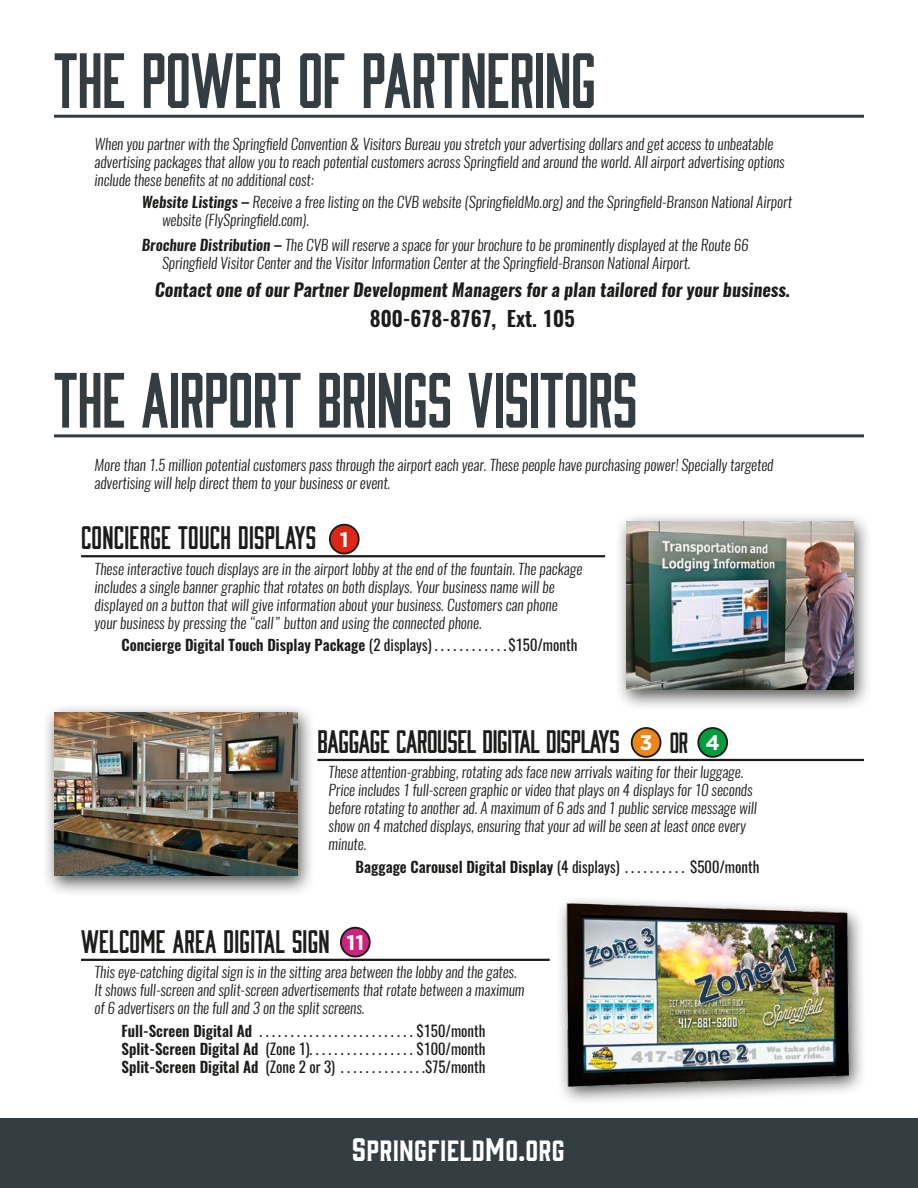
<style>
.page{position:relative;width:918px;height:1188px;background:#fff}
.page>*{position:absolute;margin:0;border:0;box-sizing:border-box;transform-origin:0 0}
.Page_Header{font:72px "Abolition Sharp";letter-spacing:-.005em;color:#343d41}
.t1{font:30px "Abolition Sharp";letter-spacing:.01em;color:#1c1c1a}
.t2{font:30px "Abolition Sharp";letter-spacing:-.01em;color:#1c1c1a}
.Section_Title{font:27px "Gin";letter-spacing:.01em;color:#fff}
.t3{font:27px "Abolition Sharp";color:#1c1c1a}
.Section_Title-2{font:600 21px "Oswald";color:#1c1c1a}
.t4{font:700 21px "Gotham";color:#fff}
.Body{font:italic 700 18px "Oswald";color:#1c1c1a}
.Body-2{font:italic 300 15px/18px "Oswald";color:#1c1c1a}
.Price_Line{font:15px "Oswald";color:#1c1c1a}
.Price_Line-2{font:600 15px "Oswald";color:#1c1c1a}
.s1{font-weight:600}
.s2{font-weight:400}
.s3{font-size:30px}
</style>
<div class="page">
<hr style="left:54px;top:115px;width:810px;height:3px;background:#343d41">
<hr style="left:54px;top:434px;width:810px;height:3px;background:#343d41">
<div style="left:42px;top:703px;width:274px;height:194px;background:#1c1c1a;opacity:.75"></div>
<img style="left:54px;top:712px;width:243px;height:164px">
<div style="left:556px;top:895px;width:311px;height:211px;background:#1c1c1a;opacity:.75"></div>
<img style="left:564px;top:902px;width:288px;height:187px">
<hr style="left:81px;top:555px;width:524px;height:2px;background:#1c1c1a">
<div style="left:330px;top:525px;width:29px;height:29px;background:#de2516;border-radius:50%"></div>
<div style="left:329px;top:524px;width:31px;height:30px;border:2px solid #1c1c1a;border-radius:50%"></div>
<hr style="left:317px;top:759px;width:547px;height:2px;background:#1c1c1a">
<div style="left:632px;top:728px;width:29px;height:29px;background:#ee8615;border-radius:50%"></div>
<div style="left:631px;top:727px;width:30px;height:31px;border:2px solid #1c1c1a;border-radius:50%"></div>
<div style="left:698px;top:728px;width:29px;height:29px;background:#009c3e;border-radius:50%"></div>
<div style="left:697px;top:727px;width:31px;height:31px;border:2px solid #1c1c1a;border-radius:50%"></div>
<hr style="left:81px;top:959px;width:469px;height:2px;background:#1c1c1a">
<div style="left:341px;top:928px;width:29px;height:29px;background:#cf227e;border-radius:50%"></div>
<div style="left:340px;top:927px;width:31px;height:30px;border:2px solid #1c1c1a;border-radius:50%"></div>
<div style="left:0;top:1118px;width:918px;height:70px;background:#343d41"></div>
<div style="left:614px;top:512px;width:258px;height:198px;background:#1c1c1a;opacity:.75"></div>
<img style="left:626px;top:521px;width:227px;height:168px">
<p class="Page_Header" style="left:54px;top:36px;width:544px">THE POWER OF PARTNERING</p>
<p class="Body-2" style="left:94px;top:135px;width:692px">When you partner with the Springfield Convention &amp; Visitors Bureau you stretch your advertising dollars and get access to unbeatable advertising packages that allow you to reach potential customers across Springfield and around the world. All airport advertising options include these benefits at no additional cost:</p>
<p class="Body-2" style="left:162px;top:193px;width:631px;text-indent:-20px"><span class="s1">Website Listings –</span> Receive a free listing on the CVB website (SpringfieldMo.org) and the Springfield-Branson National Airport website (FlySpringfield.com).</p>
<p class="Body-2" style="left:162px;top:236px;width:588px;text-indent:-20px"><span class="s1">Brochure Distribution –</span> The CVB will reserve a space for your brochure to be prominently displayed at the Route 66<br>Springfield Visitor Center and the Visitor Information Center at the Springfield-Branson National Airport.</p>
<p class="Body" style="left:155px;top:277px;width:637px">Contact one of our Partner Development Managers for a plan tailored for your business.</p>
<p class="Section_Title-2" style="left:370px;top:304px;width:207px">800-678-8767, Ext. 105</p>
<p class="Page_Header" style="left:54px;top:356px;width:585px">THE AIRPORT BRINGS VISITORS</p>
<p class="Body-2" style="left:94px;top:456px;width:680px">More than 1.5 million potential customers pass through the airport each year. These people have purchasing power! Specially targeted advertising will help direct them to your business or event.</p>
<p class="t1" style="left:81px;top:519px;width:237px">CONCIERGE TOUCH DISPLAYS</p>
<p class="Body-2" style="left:94px;top:559px;width:489px">These interactive touch displays are in the airport lobby at the end of the fountain. The package includes a single banner graphic that rotates on both displays. Your business name will be displayed on a button that will give information about your business. Customers can phone your business by pressing the “call” button and using the connected phone.</p>
<p class="Price_Line-2" style="left:122px;top:634px;width:457px">Concierge Digital Touch Display Package <span class="s2">(2 displays) . . . . . . . . . . . $150/month</span></p>
<p class="t4" style="left:340px;top:527px;width:10px">1</p>
<p class="t2" style="left:317px;top:723px;width:304px">BAGGAGE CAROUSEL DIGITAL DISPLAYS</p>
<p class="t3" style="left:670px;top:726px;width:20px">OR</p>
<p class="Body-2" style="left:329px;top:763px;width:430px">These attention-grabbing, rotating ads face new arrivals waiting for their luggage.<br>Price includes 1 full-screen graphic or video that plays on 4 displays for 10 seconds before rotating to another ad. A maximum of 6 ads and 1 public service message will show on 4 matched displays, ensuring that your ad will be seen at least once every minute.</p>
<p class="Price_Line" style="left:356px;top:856px;width:405px"><span class="s1">Baggage Carousel Digital Display</span> (4 displays) . . . . . . . . . . $500/month</p>
<p class="t4" style="left:640px;top:730px;width:15px">3</p>
<p class="t4" style="left:706px;top:730px;width:16px">4</p>
<p class="t1" style="left:81px;top:923px;width:250px">WELCOME AREA DIGITAL SIGN</p>
<p class="Body-2" style="left:94px;top:963px;width:432px">This eye-catching digital sign is in the sitting area between the lobby and the gates.<br>It shows full-screen and split-screen advertisements that rotate between a maximum of 6 advertisers on the full and 3 on the split screens.</p>
<p class="Price_Line" style="left:122px;top:1020px;width:365px"><span class="s1">Full-Screen Digital Ad</span> . . . . . . . . . . . . . . . . . . . . . . . . . $150/month</p>
<p class="Price_Line" style="left:122px;top:1038px;width:365px"><span class="s1">Split-Screen Digital Ad</span> (Zone 1) . . . . . . . . . . . . . . . . . $100/month</p>
<p class="Price_Line" style="left:122px;top:1056px;width:365px"><span class="s1">Split-Screen Digital Ad</span> (Zone 2 or 3) . . . . . . . . . . . . . $75/month</p>
<p class="t4" style="left:346px;top:930px;width:19px">11</p>
<p class="Section_Title" style="left:352px;top:1132px;width:215px"><span class="s3">S</span>PRINGFIELD<span class="s3">M</span>O.ORG</p>
</div>
